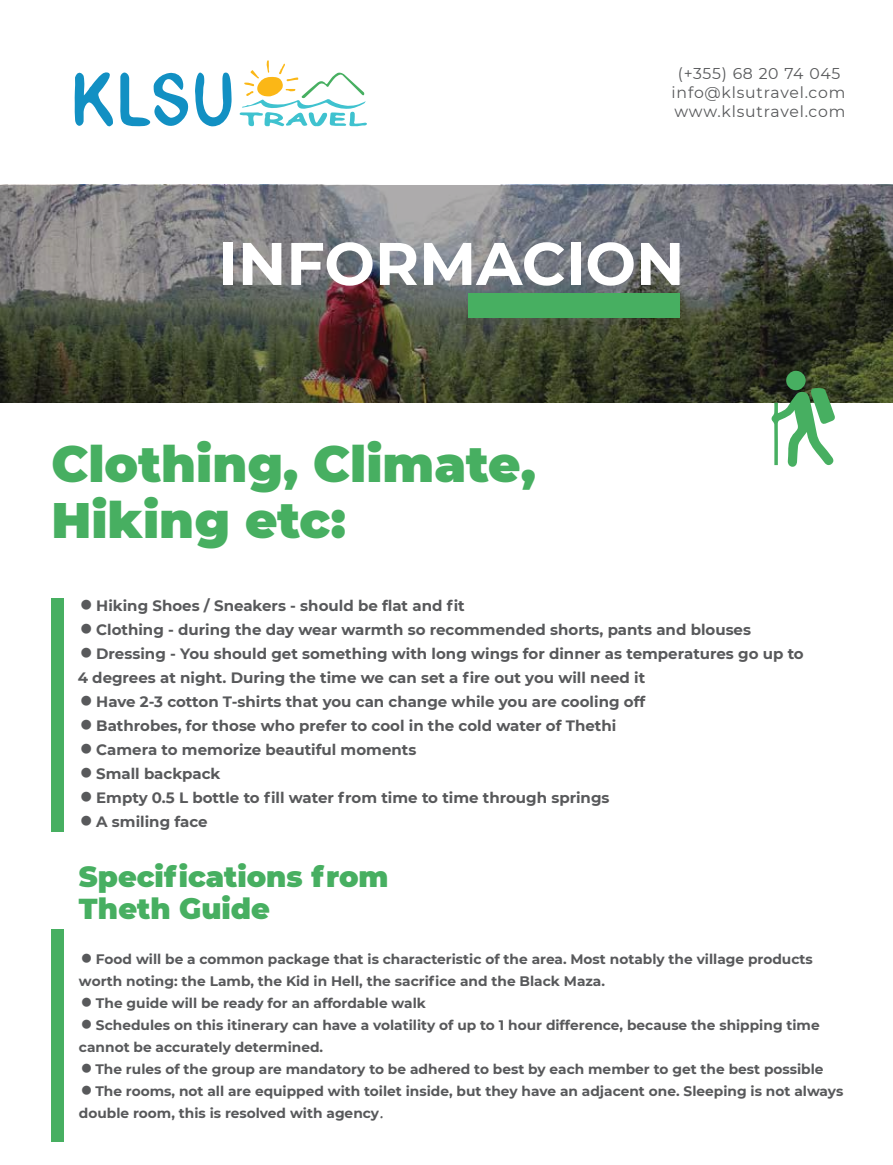
<style>
.page{position:relative;width:893px;height:1165px;background:#fff}
.page>*{position:absolute;margin:0;border:0;box-sizing:border-box;transform-origin:0 0}
.t1{font:700 60px "Montserrat";color:#fff}
.t2{font:900 49.8px/56.4px "Montserrat";color:#47af61}
.t3{font:900 28.8px/32.7px "Montserrat";color:#47af61}
.t4{font:15.6px/19.2px "Montserrat";letter-spacing:.05em;color:#58595b;text-align:center}
.t5{font:700 15px/24px "Montserrat";color:#58595b}
.t6{font:700 13.8px/22px "Montserrat";color:#58595b}
.s1{font-family:"Monotype Corsiva";font-weight:400;font-size:22.5px}
.s2{font-family:"Monotype Corsiva";font-weight:400;font-size:20.55px}
</style>
<div class="page">
<svg style="left:0;top:185px;width:893px;height:218px;background:#5c5e56"></svg>
<svg style="left:75px;top:72px;width:38px;height:55px"></svg>
<svg style="left:195px;top:72px;width:37px;height:54px"></svg>
<svg style="left:120px;top:72px;width:68px;height:55px"></svg>
<svg style="left:240px;top:60px;width:127px;height:67px"></svg>
<div style="left:468px;top:294px;width:212px;height:24px;background:#47af61"></div>
<div style="left:51px;top:598px;width:13px;height:233px;background:#47af61"></div>
<div style="left:51px;top:929px;width:13px;height:212px;background:#47af61"></div>
<svg style="left:771px;top:388px;width:64px;height:79px"></svg>
<div style="left:786px;top:371px;width:20px;height:19px;background:#47af61;border-radius:50%"></div>
<p class="t4" style="left:672px;top:63px;width:175px">(+355) 68 20 74 045 info@klsutravel.com www.klsutravel.com</p>
<h1 class="t1" style="left:218px;top:220px;width:468px">INFORMACION</h1>
<h2 class="t2" style="left:51px;top:433px;width:486px">Clothing, Climate,<br>Hiking etc:</h2>
<p class="t5" style="left:78px;top:592px;width:389px"><span class="s1">●</span> Hiking Shoes / Sneakers - should be flat and fit</p>
<p class="t5" style="left:78px;top:616px;width:675px"><span class="s1">●</span> Clothing - during the day wear warmth so recommended shorts, pants and blouses</p>
<p class="t5" style="left:78px;top:640px;width:728px"><span class="s1">●</span> Dressing - You should get something with long wings for dinner as temperatures go up to<br>4 degrees at night. During the time we can set a fire out you will need it</p>
<p class="t5" style="left:78px;top:688px;width:569px"><span class="s1">●</span> Have 2-3 cotton T-shirts that you can change while you are cooling off</p>
<p class="t5" style="left:78px;top:712px;width:540px"><span class="s1">●</span> Bathrobes, for those who prefer to cool in the cold water of Thethi</p>
<p class="t5" style="left:78px;top:736px;width:340px"><span class="s1">●</span> Camera to memorize beautiful moments</p>
<p class="t5" style="left:78px;top:760px;width:144px"><span class="s1">●</span> Small backpack</p>
<p class="t5" style="left:78px;top:784px;width:533px"><span class="s1">●</span> Empty 0.5 L bottle to fill water from time to time through springs</p>
<p class="t5" style="left:78px;top:808px;width:131px"><span class="s1">●</span> A smiling face</p>
<h3 class="t3" style="left:79px;top:858px;width:311px">Specifications from<br>Theth Guide</h3>
<p class="t6" style="left:79px;top:947px;width:735px"><span class="s2">●</span> Food will be a common package that is characteristic of the area. Most notably the village products worth noting: the Lamb, the Kid in Hell, the sacrifice and the Black Maza.</p>
<p class="t6" style="left:79px;top:991px;width:348px"><span class="s2">●</span> The guide will be ready for an affordable walk</p>
<p class="t6" style="left:79px;top:1013px;width:742px"><span class="s2">●</span> Schedules on this itinerary can have a volatility of up to 1 hour difference, because the shipping time cannot be accurately determined.</p>
<p class="t6" style="left:79px;top:1057px;width:746px"><span class="s2">●</span> The rules of the group are mandatory to be adhered to best by each member to get the best possible</p>
<p class="t6" style="left:79px;top:1079px;width:766px"><span class="s2">●</span> The rooms, not all are equipped with toilet inside, but they have an adjacent one. Sleeping is not always double room, this is resolved with agency<span class="s2">.</span></p>
</div>
